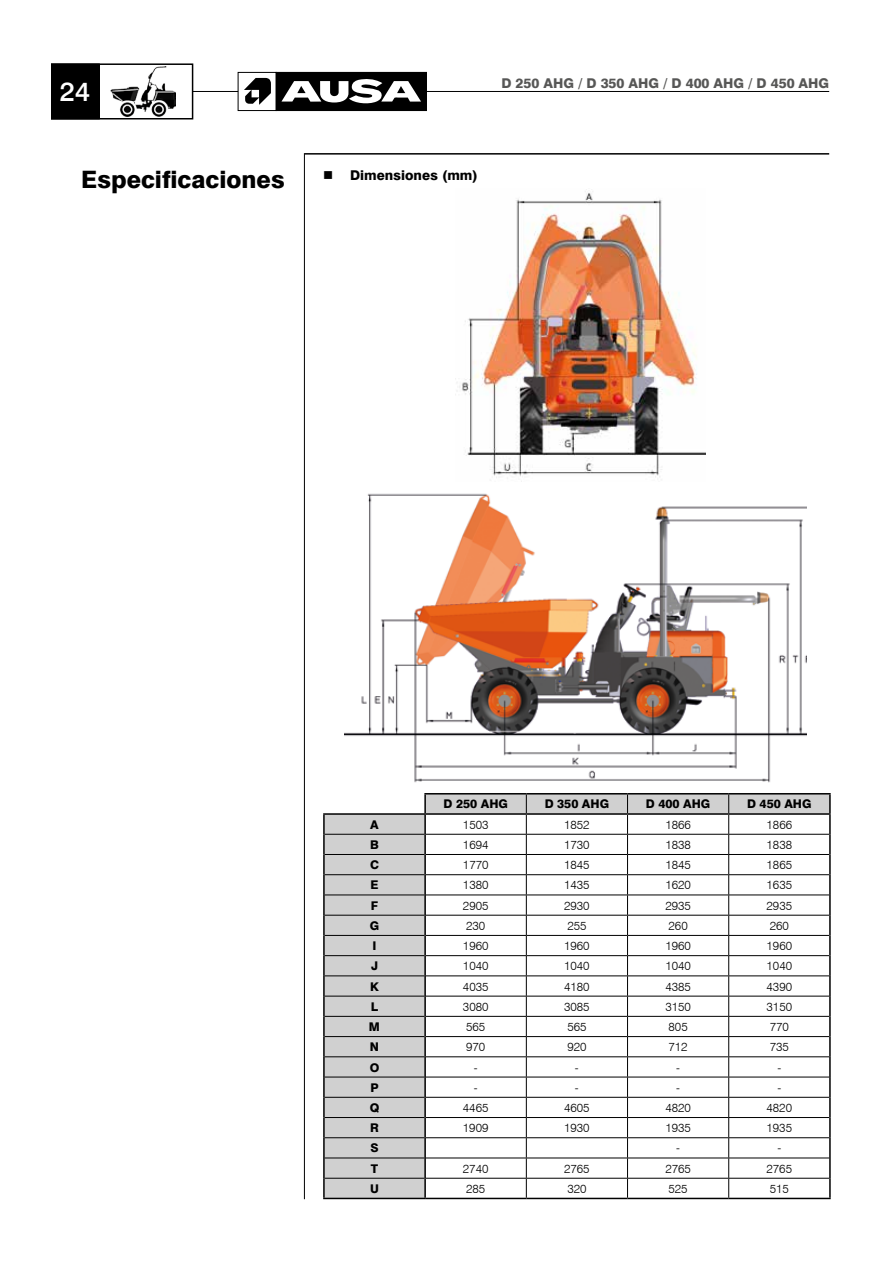
<style>
.page{position:relative;width:893px;height:1263px;background:#fff}
.page>*{position:absolute;margin:0;border:0;box-sizing:border-box;transform-origin:0 0}
.t1{font:500 27px "Swiss 721 BT";color:#fff}
.t2{font:800 24px "Swiss 721 BT";color:#000}
.t3{font:800 13.5px "Swiss 721 BT";color:#575756}
.t4{font:800 13.5px "Swiss 721 BT";color:#000}
.t5{font:300 12px "Swiss 721 BT";color:#000}
.t6{font:800 12px "Swiss 721 BT";color:#000}
</style>
<div class="page">
<hr style="left:427px;top:91px;width:402px;height:1px;background:#000">
<div style="left:238px;top:72px;width:39px;height:39px;border:1px solid #000"></div>
<div style="left:276px;top:72px;width:150px;height:39px;background:#000"></div>
<svg style="left:244px;top:78px;width:27px;height:27px"></svg>
<svg style="left:282px;top:79px;width:139px;height:25px"></svg>
<hr style="left:192px;top:91px;width:46px;height:1px;background:#000">
<div style="left:51px;top:64px;width:48px;height:55px;background:#000"></div>
<div style="left:51px;top:63px;width:49px;height:56px;border:2px solid #000"></div>
<div style="left:51px;top:63px;width:142px;height:56px;border:2px solid #000"></div>
<img style="left:110px;top:67px;width:65px;height:50px">
<hr style="left:304px;top:153px;width:1px;height:1046px;background:#000">
<hr style="left:305px;top:153px;width:524px;height:2px;background:#000">
<hr style="left:323px;top:1198px;width:102px;height:1px;background:#000">
<hr style="left:424px;top:793px;width:102px;height:1px;background:#000">
<hr style="left:526px;top:793px;width:101px;height:1px;background:#000">
<hr style="left:627px;top:793px;width:102px;height:1px;background:#000">
<hr style="left:729px;top:793px;width:102px;height:1px;background:#000">
<svg style="left:323px;top:794px;width:508px;height:404px"></svg>
<hr style="left:424px;top:834px;width:2px;height:20px;background:#000">
<hr style="left:829px;top:834px;width:2px;height:20px;background:#000">
<hr style="left:424px;top:854px;width:2px;height:21px;background:#000">
<hr style="left:829px;top:854px;width:2px;height:21px;background:#000">
<hr style="left:424px;top:875px;width:2px;height:20px;background:#000">
<hr style="left:829px;top:875px;width:2px;height:20px;background:#000">
<hr style="left:424px;top:895px;width:2px;height:20px;background:#000">
<hr style="left:829px;top:895px;width:2px;height:20px;background:#000">
<hr style="left:424px;top:915px;width:2px;height:20px;background:#000">
<hr style="left:829px;top:915px;width:2px;height:20px;background:#000">
<hr style="left:424px;top:935px;width:2px;height:21px;background:#000">
<hr style="left:829px;top:935px;width:2px;height:21px;background:#000">
<hr style="left:424px;top:956px;width:2px;height:20px;background:#000">
<hr style="left:829px;top:956px;width:2px;height:20px;background:#000">
<hr style="left:424px;top:976px;width:2px;height:20px;background:#000">
<hr style="left:829px;top:976px;width:2px;height:20px;background:#000">
<hr style="left:424px;top:996px;width:2px;height:20px;background:#000">
<hr style="left:829px;top:996px;width:2px;height:20px;background:#000">
<hr style="left:424px;top:1016px;width:2px;height:20px;background:#000">
<hr style="left:829px;top:1016px;width:2px;height:20px;background:#000">
<hr style="left:424px;top:1036px;width:2px;height:21px;background:#000">
<hr style="left:829px;top:1036px;width:2px;height:21px;background:#000">
<hr style="left:424px;top:1057px;width:2px;height:20px;background:#000">
<hr style="left:829px;top:1057px;width:2px;height:20px;background:#000">
<hr style="left:424px;top:1077px;width:2px;height:20px;background:#000">
<hr style="left:829px;top:1077px;width:2px;height:20px;background:#000">
<hr style="left:424px;top:1097px;width:2px;height:20px;background:#000">
<hr style="left:829px;top:1097px;width:2px;height:20px;background:#000">
<hr style="left:424px;top:1117px;width:2px;height:21px;background:#000">
<hr style="left:829px;top:1117px;width:2px;height:21px;background:#000">
<hr style="left:424px;top:1138px;width:2px;height:20px;background:#000">
<hr style="left:829px;top:1138px;width:2px;height:20px;background:#000">
<hr style="left:424px;top:1158px;width:2px;height:20px;background:#000">
<hr style="left:829px;top:1158px;width:2px;height:20px;background:#000">
<hr style="left:424px;top:1178px;width:2px;height:20px;background:#000">
<hr style="left:829px;top:1178px;width:2px;height:20px;background:#000">
<hr style="left:425px;top:1198px;width:101px;height:1px;background:#000">
<hr style="left:526px;top:1198px;width:101px;height:1px;background:#000">
<hr style="left:627px;top:1198px;width:102px;height:1px;background:#000">
<hr style="left:729px;top:1198px;width:102px;height:1px;background:#000">
<img style="left:344px;top:493px;width:462px;height:290px">
<img style="left:455px;top:189px;width:251px;height:293px">
<h1 class="t1" style="left:60px;top:75px;width:32px">24</h1>
<p class="t3" style="left:502px;top:75px;width:329px">D 250 AHG / D 350 AHG / D 400 AHG / D 450 AHG</p>
<h2 class="t2" style="left:81px;top:165px;width:205px">Especificaciones</h2>
<p class="t4" style="left:350px;top:167px;width:129px">Dimensiones (mm)</p>
<p class="t6" style="left:443px;top:797px;width:66px">D 250 AHG</p>
<p class="t6" style="left:545px;top:797px;width:66px">D 350 AHG</p>
<p class="t6" style="left:646px;top:797px;width:66px">D 400 AHG</p>
<p class="t6" style="left:747px;top:797px;width:66px">D 450 AHG</p>
<p class="t6" style="left:370px;top:817px;width:10px">A</p>
<p class="t5" style="left:463px;top:817px;width:27px">1503</p>
<p class="t5" style="left:564px;top:817px;width:27px">1852</p>
<p class="t5" style="left:665px;top:817px;width:27px">1866</p>
<p class="t5" style="left:767px;top:817px;width:27px">1866</p>
<p class="t6" style="left:370px;top:837px;width:10px">B</p>
<p class="t5" style="left:463px;top:837px;width:27px">1694</p>
<p class="t5" style="left:564px;top:837px;width:27px">1730</p>
<p class="t5" style="left:665px;top:837px;width:27px">1838</p>
<p class="t5" style="left:767px;top:837px;width:27px">1838</p>
<p class="t6" style="left:370px;top:858px;width:10px">C</p>
<p class="t5" style="left:463px;top:858px;width:27px">1770</p>
<p class="t5" style="left:564px;top:858px;width:27px">1845</p>
<p class="t5" style="left:665px;top:858px;width:27px">1845</p>
<p class="t5" style="left:767px;top:858px;width:27px">1865</p>
<p class="t6" style="left:370px;top:878px;width:10px">E</p>
<p class="t5" style="left:463px;top:878px;width:27px">1380</p>
<p class="t5" style="left:564px;top:878px;width:27px">1435</p>
<p class="t5" style="left:665px;top:878px;width:27px">1620</p>
<p class="t5" style="left:767px;top:878px;width:27px">1635</p>
<p class="t6" style="left:371px;top:898px;width:9px">F</p>
<p class="t5" style="left:463px;top:898px;width:27px">2905</p>
<p class="t5" style="left:564px;top:898px;width:27px">2930</p>
<p class="t5" style="left:665px;top:898px;width:27px">2935</p>
<p class="t5" style="left:767px;top:898px;width:27px">2935</p>
<p class="t6" style="left:370px;top:918px;width:11px">G</p>
<p class="t5" style="left:466px;top:918px;width:21px">230</p>
<p class="t5" style="left:567px;top:918px;width:21px">255</p>
<p class="t5" style="left:669px;top:918px;width:21px">260</p>
<p class="t5" style="left:770px;top:918px;width:21px">260</p>
<p class="t6" style="left:372px;top:938px;width:6px">I</p>
<p class="t5" style="left:463px;top:938px;width:27px">1960</p>
<p class="t5" style="left:564px;top:938px;width:27px">1960</p>
<p class="t5" style="left:665px;top:938px;width:27px">1960</p>
<p class="t5" style="left:767px;top:938px;width:27px">1960</p>
<p class="t6" style="left:371px;top:959px;width:9px">J</p>
<p class="t5" style="left:463px;top:959px;width:27px">1040</p>
<p class="t5" style="left:564px;top:959px;width:27px">1040</p>
<p class="t5" style="left:665px;top:959px;width:27px">1040</p>
<p class="t5" style="left:767px;top:959px;width:27px">1040</p>
<p class="t6" style="left:370px;top:979px;width:10px">K</p>
<p class="t5" style="left:463px;top:979px;width:27px">4035</p>
<p class="t5" style="left:564px;top:979px;width:27px">4180</p>
<p class="t5" style="left:665px;top:979px;width:27px">4385</p>
<p class="t5" style="left:767px;top:979px;width:27px">4390</p>
<p class="t6" style="left:371px;top:999px;width:9px">L</p>
<p class="t5" style="left:463px;top:999px;width:27px">3080</p>
<p class="t5" style="left:564px;top:999px;width:27px">3085</p>
<p class="t5" style="left:665px;top:999px;width:27px">3150</p>
<p class="t5" style="left:767px;top:999px;width:27px">3150</p>
<p class="t6" style="left:369px;top:1019px;width:13px">M</p>
<p class="t5" style="left:466px;top:1019px;width:21px">565</p>
<p class="t5" style="left:567px;top:1019px;width:21px">565</p>
<p class="t5" style="left:669px;top:1019px;width:21px">805</p>
<p class="t5" style="left:770px;top:1019px;width:21px">770</p>
<p class="t6" style="left:370px;top:1040px;width:11px">N</p>
<p class="t5" style="left:466px;top:1040px;width:21px">970</p>
<p class="t5" style="left:567px;top:1040px;width:21px">920</p>
<p class="t5" style="left:668px;top:1040px;width:21px">712</p>
<p class="t5" style="left:770px;top:1040px;width:21px">735</p>
<p class="t6" style="left:370px;top:1060px;width:11px">O</p>
<p class="t5" style="left:474px;top:1060px;width:5px">-</p>
<p class="t5" style="left:575px;top:1060px;width:5px">-</p>
<p class="t5" style="left:676px;top:1060px;width:5px">-</p>
<p class="t5" style="left:777px;top:1060px;width:5px">-</p>
<p class="t6" style="left:370px;top:1080px;width:10px">P</p>
<p class="t5" style="left:474px;top:1080px;width:5px">-</p>
<p class="t5" style="left:575px;top:1080px;width:5px">-</p>
<p class="t5" style="left:676px;top:1080px;width:5px">-</p>
<p class="t5" style="left:777px;top:1080px;width:5px">-</p>
<p class="t6" style="left:370px;top:1100px;width:11px">Q</p>
<p class="t5" style="left:463px;top:1100px;width:27px">4465</p>
<p class="t5" style="left:564px;top:1100px;width:27px">4605</p>
<p class="t5" style="left:665px;top:1100px;width:27px">4820</p>
<p class="t5" style="left:766px;top:1100px;width:27px">4820</p>
<p class="t6" style="left:370px;top:1121px;width:10px">R</p>
<p class="t5" style="left:463px;top:1121px;width:27px">1909</p>
<p class="t5" style="left:564px;top:1121px;width:27px">1930</p>
<p class="t5" style="left:665px;top:1121px;width:27px">1935</p>
<p class="t5" style="left:766px;top:1121px;width:27px">1935</p>
<p class="t6" style="left:370px;top:1141px;width:10px">S</p>
<p class="t5" style="left:676px;top:1141px;width:5px">-</p>
<p class="t5" style="left:777px;top:1141px;width:5px">-</p>
<p class="t6" style="left:371px;top:1161px;width:9px">T</p>
<p class="t5" style="left:463px;top:1161px;width:27px">2740</p>
<p class="t5" style="left:564px;top:1161px;width:27px">2765</p>
<p class="t5" style="left:665px;top:1161px;width:27px">2765</p>
<p class="t5" style="left:766px;top:1161px;width:27px">2765</p>
<p class="t6" style="left:370px;top:1181px;width:10px">U</p>
<p class="t5" style="left:466px;top:1181px;width:21px">285</p>
<p class="t5" style="left:567px;top:1181px;width:21px">320</p>
<p class="t5" style="left:668px;top:1181px;width:21px">525</p>
<p class="t5" style="left:770px;top:1181px;width:21px">515</p>
</div>
